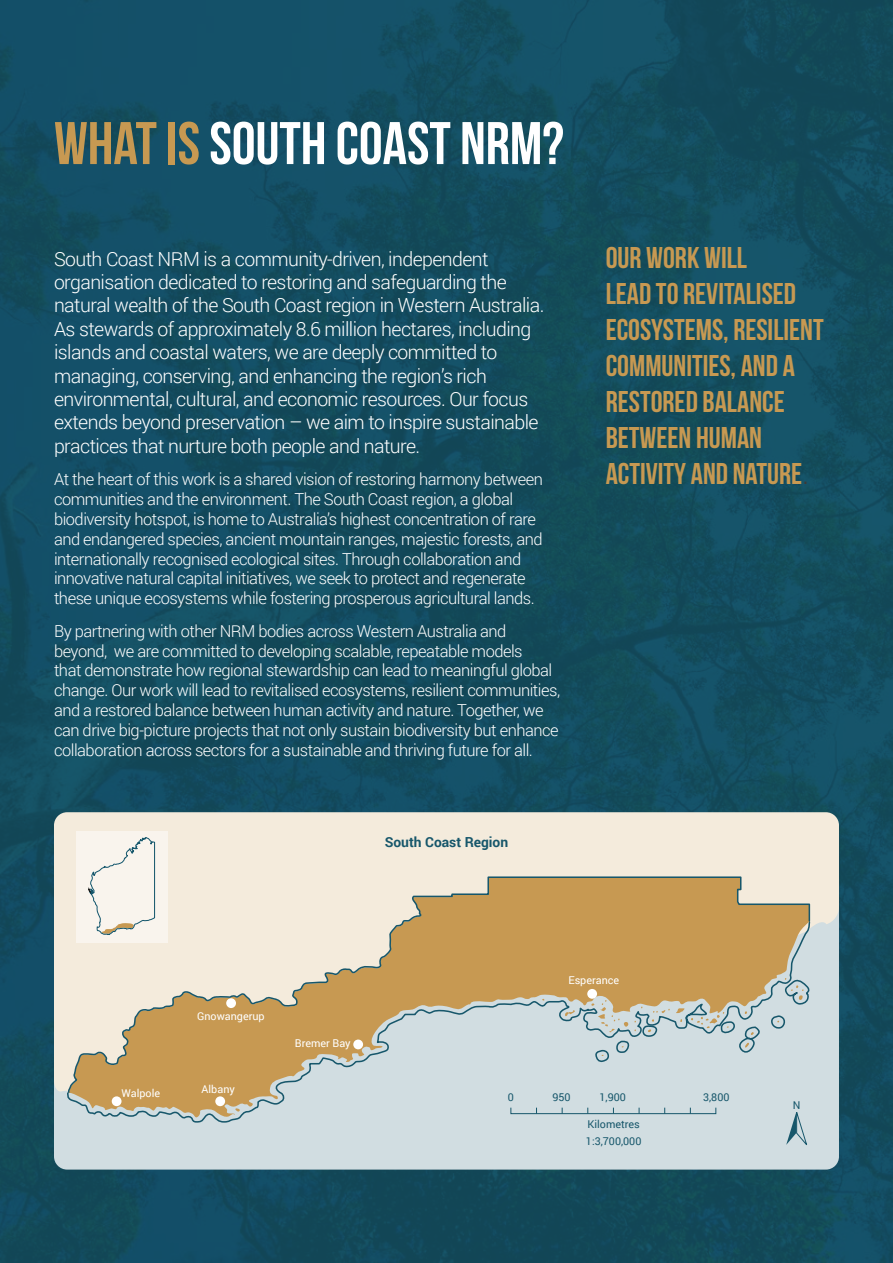
<style>
.page{position:relative;width:893px;height:1263px;background:#134d5e}
.page>*{position:absolute;margin:0;border:0;box-sizing:border-box;transform-origin:0 0}
.t1{font:60px "Bebas Neue";color:#fff}
.t2{font:30px/36px "Bebas Neue";color:#c79952}
.t3{font:300 19.5px/23.4px "Roboto";letter-spacing:-.03em;color:#fff}
.t4{font:300 16.5px/19.8px "Roboto";letter-spacing:-.03em;color:#fff}
.t5{font:700 13.8px "Roboto";color:#17576b}
.t6{font:10.8px "Roboto";color:#fff}
.t7{font:10.8px/17px "Roboto";color:#17576b}
.s1{color:#c79952}
.s2{font-family:"Roboto";font-weight:300;color:#3b3a39}
</style>
<div class="page">
<div style="left:54px;top:893px;width:785px;height:276px;background:#d1dde1;border-radius:13px"></div>
<svg style="left:54px;top:812px;width:785px;height:280px;background:#efe9db"></svg>
<svg style="left:68px;top:1094px;width:649px;height:25px"></svg>
<svg style="left:235px;top:1108px;width:5px;height:4px"></svg>
<div style="left:76px;top:832px;width:92px;height:111px;background:#f9f4ed"></div>
<svg style="left:91px;top:837px;width:65px;height:39px"></svg>
<svg style="left:66px;top:876px;width:745px;height:218px"></svg>
<div style="left:112px;top:1096px;width:10px;height:10px;background:#fff;border-radius:50%"></div>
<div style="left:215px;top:1096px;width:10px;height:10px;background:#fff;border-radius:50%"></div>
<div style="left:226px;top:998px;width:10px;height:10px;background:#fff;border-radius:50%"></div>
<div style="left:353px;top:1039px;width:10px;height:10px;background:#fff;border-radius:50%"></div>
<div style="left:587px;top:989px;width:10px;height:10px;background:#fff;border-radius:50%"></div>
<div style="left:510px;top:1107px;width:206px;height:7px;border:1px solid #17576b"></div>
<svg style="left:786px;top:1112px;width:21px;height:33px"></svg>
<h1 class="t1" style="left:54px;top:110px;width:511px"><span class="s1">WHAT IS</span> SOUTH COAST NRM?</h1>
<p class="t3" style="left:54px;top:246px;width:492px">South Coast NRM is a community-driven, independent organisation dedicated to restoring and safeguarding the natural wealth of the South Coast region in Western Australia.<br>As stewards of approximately 8.6 million hectares, including islands and coastal waters, we are deeply committed to managing, conserving, and enhancing the region’s rich environmental, cultural, and economic resources. Our focus extends beyond preservation – we aim to inspire sustainable practices that nurture both people and nature.</p>
<p class="t4" style="left:54px;top:469px;width:490px">At the heart of this work is a shared vision of restoring harmony between communities and the environment. The South Coast region, a global biodiversity hotspot, is home to Australia’s highest concentration of rare and endangered species, ancient mountain ranges, majestic forests, and internationally recognised ecological sites. Through collaboration and innovative natural capital initiatives, we seek to protect and regenerate these unique ecosystems while fostering prosperous agricultural lands.</p>
<p class="t4" style="left:54px;top:620px;width:508px">By partnering with other NRM bodies across Western Australia and beyond, we are committed to developing scalable, repeatable models<br>that demonstrate how regional stewardship can lead to meaningful global change. Our work will lead to revitalised ecosystems, resilient communities, and a restored balance between human activity and nature. Together, we can drive big-picture projects that not only sustain biodiversity but enhance collaboration across sectors for a sustainable and thriving future for all.</p>
<p class="t5" style="left:385px;top:832px;width:125px">South Coast Region</p>
<h2 class="t2" style="left:606px;top:239px;width:220px">OUR WORK WILL<br>LEAD TO REVITALISED<br>ECOSYSTEMS, RESILIENT<br>COMMUNITIES, AND A<br>RESTORED BALANCE<br>BETWEEN HUMAN<br>ACTIVITY AND NATURE<span class="s2">.</span></h2>
<p class="t6" style="left:197px;top:1008px;width:69px">Gnowangerup</p>
<p class="t6" style="left:122px;top:1085px;width:40px">Walpole</p>
<p class="t6" style="left:202px;top:1081px;width:35px">Albany</p>
<p class="t6" style="left:295px;top:1035px;width:57px">Bremer Bay</p>
<p class="t6" style="left:568px;top:972px;width:52px">Esperance</p>
<p class="t7" style="left:508px;top:1089px;width:8px">0</p>
<p class="t7" style="left:552px;top:1089px;width:20px">950</p>
<p class="t7" style="left:599px;top:1089px;width:28px">1,900</p>
<p class="t7" style="left:703px;top:1089px;width:28px">3,800</p>
<p class="t7" style="left:586px;top:1115px;width:57px">Kilometres<br>1:3,700,000</p>
<p class="t7" style="left:793px;top:1096px;width:9px">N</p>
</div>
